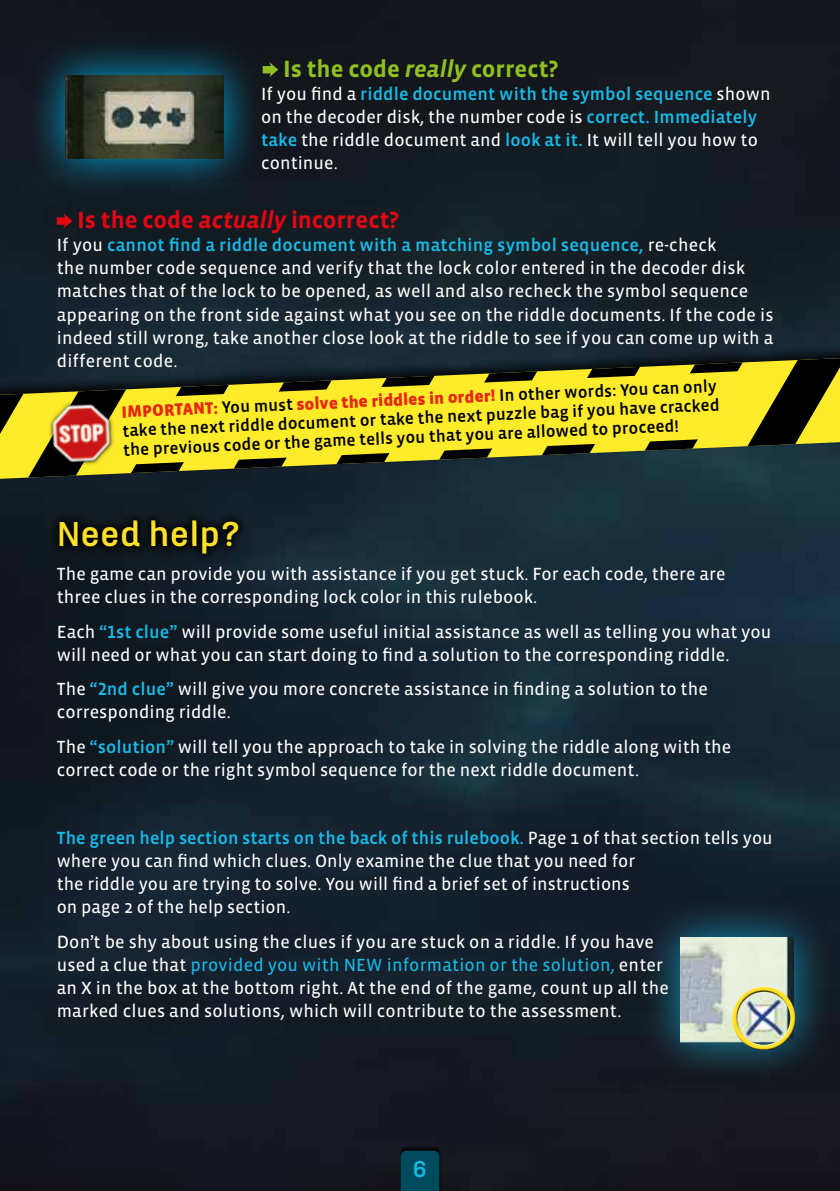
<style>
.page{position:relative;width:840px;height:1191px;background:#fff}
.page>*{position:absolute;margin:0;border:0;box-sizing:border-box;transform-origin:0 0}
.t1{font:700 36px "Marianina X Wd FY";color:#ffe225}
.t2{font:700 24px "Vista Sans OT";letter-spacing:-.005em;color:#e30613}
.t3{font:700 24px "Vista Sans OT";letter-spacing:-.005em;color:#90bf21}
.t4{font:700 24px "Marianina X Wd FY";color:#16bae7}
.t5{font:18px/23px "Vista Sans OT";letter-spacing:.005em;color:#fff}
.t6{font:500 17px/19.2px "Vista Sans OT";color:#000;text-align:justify}
.s1{font-style:italic}
.s2{font-weight:500;color:#16bae7}
.s3{font-weight:900;color:#e52713}
.s4{color:#16bae7}
</style>
<div class="page">
<img style="left:0;top:0;width:839px;height:1191px">
<div style="left:398px;top:1146px;width:43px;height:45px;background:#000;opacity:.75"></div>
<div style="left:400px;top:1150px;width:39px;height:41px;background:#004a5e"></div>
<svg style="left:24px;top:33px;width:240px;height:167px;background:#102935"></svg>
<img style="left:66px;top:75px;width:157px;height:84px">
<div style="left:638px;top:895px;width:196px;height:189px;background:#16bae7;opacity:.75"></div>
<img style="left:680px;top:937px;width:112px;height:105px">
<div style="left:730px;top:985px;width:67px;height:61px;background:#fff;opacity:.75"></div>
<div style="left:730px;top:990px;width:67px;height:60px;background:#000;opacity:.75"></div>
<svg style="left:262px;top:62px;width:16px;height:15px"></svg>
<svg style="left:57px;top:213px;width:15px;height:15px"></svg>
<svg style="left:50px;top:510px;width:198px;height:53px;background:#0b1117"></svg>
<div style="left:0;top:344px;width:839px;height:141px;background:#000;opacity:.75"></div>
<svg style="left:0;top:358px;width:839px;height:119px;background:#424927"></svg>
<svg style="left:106px;top:370px;width:665px;height:95px;background:#c8bc27"></svg>
<div style="left:48px;top:400px;width:67px;height:66px;background:#000;opacity:.74"></div>
<img style="left:50px;top:400px;width:63px;height:66px">
<h2 class="t3" style="left:283px;top:57px;width:276px">Is the code <span class="s1">really</span> correct?</h2>
<p class="t5" style="left:261px;top:83px;width:511px">If you find a <span class="s2">riddle document with the symbol sequence</span> shown on the decoder disk, the number code is <span class="s2">correct. Immediately take</span> the riddle document and <span class="s2">look at it.</span> It will tell you how to continue.</p>
<h2 class="t2" style="left:77px;top:208px;width:323px">Is the code <span class="s1">actually</span> incorrect?</h2>
<p class="t5" style="left:57px;top:234px;width:718px">If you <span class="s2">cannot find a riddle document with a matching symbol sequence,</span> re-check<br>the number code sequence and verify that the lock color entered in the decoder disk matches that of the lock to be opened, as well and also recheck the symbol sequence appearing on the front side against what you see on the riddle documents. If the code is indeed still wrong, take another close look at the riddle to see if you can come up with a different code.</p>
<p class="t6" style="left:121px;top:404px;width:599px;rotate:-3deg"><span class="s3">IMPORTANT:</span> You must <span class="s3">solve the riddles in order!</span> In other words: You can only take the next riddle document or take the next puzzle bag if you have cracked the previous code or the game tells you that you are allowed to proceed!</p>
<h1 class="t1" style="left:57px;top:515px;width:186px">Need help?</h1>
<p class="t5" style="left:57px;top:563px;width:670px">The game can provide you with assistance if you get stuck. For each code, there are three clues in the corresponding lock color in this rulebook.</p>
<p class="t5" style="left:57px;top:620px;width:715px">Each <span class="s2">“1st clue”</span> will provide some useful initial assistance as well as telling you what you will need or what you can start doing to find a solution to the corresponding riddle.</p>
<p class="t5" style="left:57px;top:678px;width:652px">The <span class="s2">“2nd clue”</span> will give you more concrete assistance in finding a solution to the corresponding riddle.</p>
<p class="t5" style="left:57px;top:735px;width:675px">The <span class="s2">“solution”</span> will tell you the approach to take in solving the riddle along with the correct code or the right symbol sequence for the next riddle document.</p>
<p class="t5" style="left:57px;top:827px;width:717px"><span class="s2">The green help section starts on the back of this rulebook.</span> Page 1 of that section tells you where you can find which clues. Only examine the clue that you need for<br>the riddle you are trying to solve. You will find a brief set of instructions<br>on page 2 of the help section.</p>
<p class="t5" style="left:57px;top:930px;width:613px">Don’t be shy about using the clues if you are stuck on a riddle. If you have used a clue that <span class="s4">provided you with NEW information or the solution,</span> enter an X in the box at the bottom right. At the end of the game, count up all the marked clues and solutions, which will contribute to the assessment.</p>
<h2 class="t4" style="left:412px;top:1156px;width:16px">6</h2>
</div>
